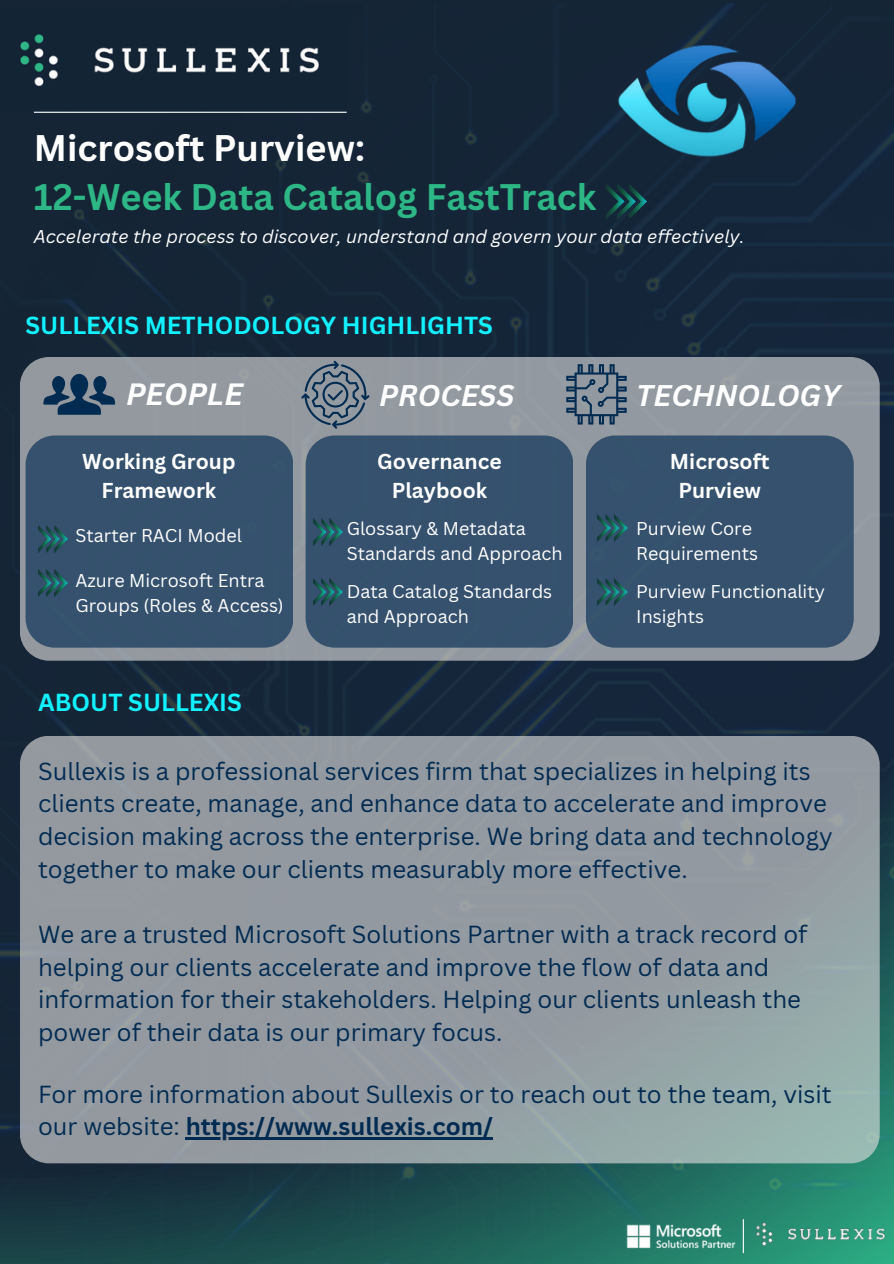
<style>
.page{position:relative;width:894px;height:1264px;background:#fff}
.page>*{position:absolute;margin:0;border:0;box-sizing:border-box;transform-origin:0 0}
.t1{font:700 36px/49.5px "Canva Sans";color:#2eb786}
.t2{font:italic 700 30px "Canva Sans";color:#fff}
.t3{font:italic 700 29.1px "Canva Sans";color:#fff}
.t4{font:24px/32.7px "Canva Sans";color:#022b52}
.t5{font:700 24px "Canva Sans";color:#12f1ff}
.t6{font:700 21px/29.2px "Canva Sans";color:#fff;text-align:center}
.t7{font:18px/24.5px "Canva Sans";color:#fff}
.t8{font:italic 18px "Canva Sans";color:#fff}
.s1{color:#fff}
.s2{font-weight:700}
</style>
<div class="page">
<img style="left:0;top:4px;width:893px;height:1259px">
<div style="left:20px;top:357px;width:859px;height:303px;background:#9399a0;border-radius:29px"></div>
<img style="left:0;top:8px;width:346px;height:105px">
<svg style="left:20px;top:735px;width:859px;height:428px;background:#939ca1"></svg>
<img style="left:449px;top:0;width:444px;height:248px">
<hr style="left:742px;top:1219px;width:1px;height:34px;background:#fff">
<div style="left:26px;top:435px;width:267px;height:212px;background:#35516d;border-radius:29px"></div>
<img style="left:750px;top:1217px;width:142px;height:36px">
<img style="left:626px;top:1182px;width:109px;height:81px">
<hr style="left:34px;top:112px;width:312px;height:1px;background:#fff">
<img style="left:606px;top:183px;width:40px;height:36px">
<svg style="left:43px;top:374px;width:73px;height:41px"></svg>
<svg style="left:301px;top:361px;width:68px;height:67px"></svg>
<svg style="left:566px;top:364px;width:60px;height:60px"></svg>
<hr style="left:186px;top:1137px;width:307px;height:2px;background:#022b52">
<img style="left:38px;top:525px;width:29px;height:27px">
<img style="left:38px;top:570px;width:29px;height:27px">
<div style="left:305px;top:435px;width:268px;height:212px;background:#35516d;border-radius:29px"></div>
<img style="left:313px;top:518px;width:29px;height:27px">
<img style="left:313px;top:578px;width:29px;height:27px">
<div style="left:585px;top:435px;width:268px;height:212px;background:#35516d;border-radius:29px"></div>
<img style="left:597px;top:515px;width:30px;height:27px">
<img style="left:597px;top:578px;width:30px;height:27px">
<h1 class="t1" style="left:34px;top:122px;width:563px"><span class="s1">Microsoft Purview:<br></span>12-Week Data Catalog FastTrack</h1>
<h2 class="t8" style="left:34px;top:224px;width:712px">Accelerate the process to discover, understand and govern your data effectively.</h2>
<p class="t5" style="left:26px;top:308px;width:469px">SULLEXIS METHODOLOGY HIGHLIGHTS</p>
<h5 class="t2" style="left:126px;top:373px;width:118px">PEOPLE</h5>
<p class="t3" style="left:379px;top:375px;width:136px">PROCESS</p>
<p class="t3" style="left:636px;top:375px;width:205px">TECHNOLOGY</p>
<p class="t6" style="left:82px;top:446px;width:155px">Working Group<br>Framework</p>
<h5 class="t7" style="left:75px;top:523px;width:168px">Starter RACI Model</h5>
<p class="t7" style="left:75px;top:568px;width:210px">Azure Microsoft Entra<br>Groups (Roles &amp; Access)</p>
<h3 class="t5" style="left:38px;top:685px;width:205px">ABOUT SULLEXIS</h3>
<p class="t6" style="left:377px;top:446px;width:126px">Governance<br>Playbook</p>
<h5 class="t7" style="left:346px;top:516px;width:217px">Glossary &amp; Metadata<br>Standards and Approach</h5>
<p class="t7" style="left:346px;top:579px;width:207px">Data Catalog Standards and Approach</p>
<p class="t6" style="left:669px;top:446px;width:101px">Microsoft<br>Purview</p>
<h3 class="t7" style="left:636px;top:516px;width:123px">Purview Core<br>Requirements</h3>
<h4 class="t7" style="left:636px;top:579px;width:190px">Purview Functionality<br>Insights</h4>
<h2 class="t4" style="left:38px;top:754px;width:795px">Sullexis is a professional services firm that specializes in helping its clients create, manage, and enhance data to accelerate and improve decision making across the enterprise. We bring data and technology together to make our clients measurably more effective.</h2>
<p class="t4" style="left:38px;top:917px;width:770px">We are a trusted Microsoft Solutions Partner with a track record of helping our clients accelerate and improve the flow of data and information for their stakeholders. Helping our clients unleash the power of their data is our primary focus.</p>
<h2 class="t4" style="left:38px;top:1077px;width:795px">For more information about Sullexis or to reach out to the team, visit our website: <span class="s2">https://www.sullexis.com/</span></h2>
</div>
